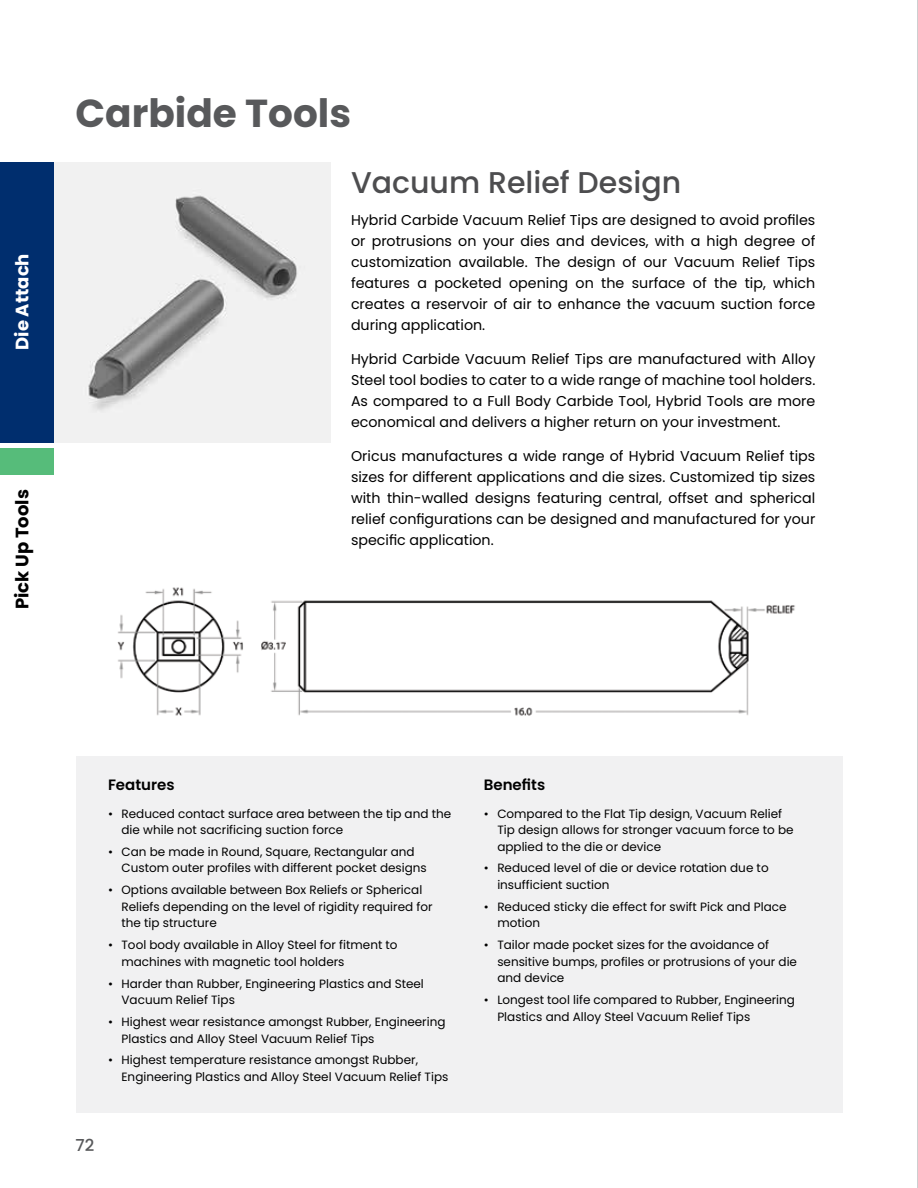
<style>
.page{position:relative;width:918px;height:1188px;background:#fff}
.page>*{position:absolute;margin:0;border:0;box-sizing:border-box;transform-origin:0 0}
.t1{font:700 39px "Poppins";color:#58595b}
.t2{font:500 30px "Poppins";color:#4d4d4f}
.t3{font:700 18px "Poppins";color:#000}
.t4{font:700 18px "Poppins";color:#fff}
.t5{font:500 16.5px "Poppins";color:#58595b}
.t6{font:600 15px "Poppins";color:#000}
.t7{font:14.25px/21px "Poppins";color:#000;text-align:justify}
.t8{font:12px/16.5px "Poppins";color:#000}
</style>
<div class="page">
<div style="left:0;top:162px;width:54px;height:281px;background:#002e6e"></div>
<div style="left:0;top:448px;width:54px;height:27px;background:#56bc7a"></div>
<hr style="left:917px;top:0;width:1px;height:1188px;background:#9d9fa2">
<img style="left:54px;top:162px;width:276px;height:281px">
<div style="left:76px;top:756px;width:766px;height:356px;background:#f1f1f2"></div>
<img style="left:117px;top:587px;width:678px;height:129px">
<h3 class="t4" style="left:10px;top:350px;width:98px;rotate:-90deg">Die Attach</h3>
<h3 class="t3" style="left:10px;top:609px;width:122px;rotate:-90deg">Pick Up Tools</h3>
<h1 class="t1" style="left:76px;top:86px;width:277px">Carbide Tools</h1>
<h2 class="t2" style="left:351px;top:162px;width:332px">Vacuum Relief Design</h2>
<p class="t7" style="left:351px;top:210px;width:466px">Hybrid Carbide Vacuum Relief Tips are designed to avoid profiles or protrusions on your dies and devices, with a high degree of customization available. The design of our Vacuum Relief Tips features a pocketed opening on the surface of the tip, which creates a reservoir of air to enhance the vacuum suction force during application.</p>
<p class="t7" style="left:351px;top:349px;width:466px">Hybrid Carbide Vacuum Relief Tips are manufactured with Alloy Steel tool bodies to cater to a wide range of machine tool holders.<br>As compared to a Full Body Carbide Tool, Hybrid Tools are more economical and delivers a higher return on your investment.</p>
<p class="t7" style="left:351px;top:446px;width:466px">Oricus manufactures a wide range of Hybrid Vacuum Relief tips sizes for different applications and die sizes. Customized tip sizes with thin-walled designs featuring central, offset and spherical relief configurations can be designed and manufactured for your specific application.</p>
<p class="t6" style="left:108px;top:774px;width:68px">Features</p>
<p class="t8" style="left:122px;top:805px;width:331px;text-indent:-14px">• Reduced contact surface area between the tip and the die while not sacrificing suction force</p>
<p class="t8" style="left:122px;top:843px;width:307px;text-indent:-14px">• Can be made in Round, Square, Rectangular and<br>Custom outer profiles with different pocket designs</p>
<p class="t8" style="left:122px;top:882px;width:313px;text-indent:-14px">• Options available between Box Reliefs or Spherical<br>Reliefs depending on the level of rigidity required for the tip structure</p>
<p class="t8" style="left:122px;top:937px;width:278px;text-indent:-14px">• Tool body available in Alloy Steel for fitment to machines with magnetic tool holders</p>
<p class="t8" style="left:122px;top:975px;width:304px;text-indent:-14px">• Harder than Rubber, Engineering Plastics and Steel<br>Vacuum Relief Tips</p>
<p class="t8" style="left:122px;top:1014px;width:326px;text-indent:-14px">• Highest wear resistance amongst Rubber, Engineering<br>Plastics and Alloy Steel Vacuum Relief Tips</p>
<p class="t8" style="left:122px;top:1052px;width:328px;text-indent:-14px">• Highest temperature resistance amongst Rubber,<br>Engineering Plastics and Alloy Steel Vacuum Relief Tips</p>
<h3 class="t5" style="left:76px;top:1134px;width:20px">72</h3>
<p class="t6" style="left:484px;top:774px;width:63px">Benefits</p>
<p class="t8" style="left:497px;top:805px;width:298px;text-indent:-14px">• Compared to the Flat Tip design, Vacuum Relief<br>Tip design allows for stronger vacuum force to be applied to the die or device</p>
<p class="t8" style="left:497px;top:860px;width:273px;text-indent:-14px">• Reduced level of die or device rotation due to insufficient suction</p>
<p class="t8" style="left:497px;top:898px;width:291px;text-indent:-14px">• Reduced sticky die effect for swift Pick and Place motion</p>
<p class="t8" style="left:497px;top:937px;width:301px;text-indent:-14px">• Tailor made pocket sizes for the avoidance of sensitive bumps, profiles or protrusions of your die and device</p>
<p class="t8" style="left:497px;top:992px;width:299px;text-indent:-14px">• Longest tool life compared to Rubber, Engineering<br>Plastics and Alloy Steel Vacuum Relief Tips</p>
</div>
